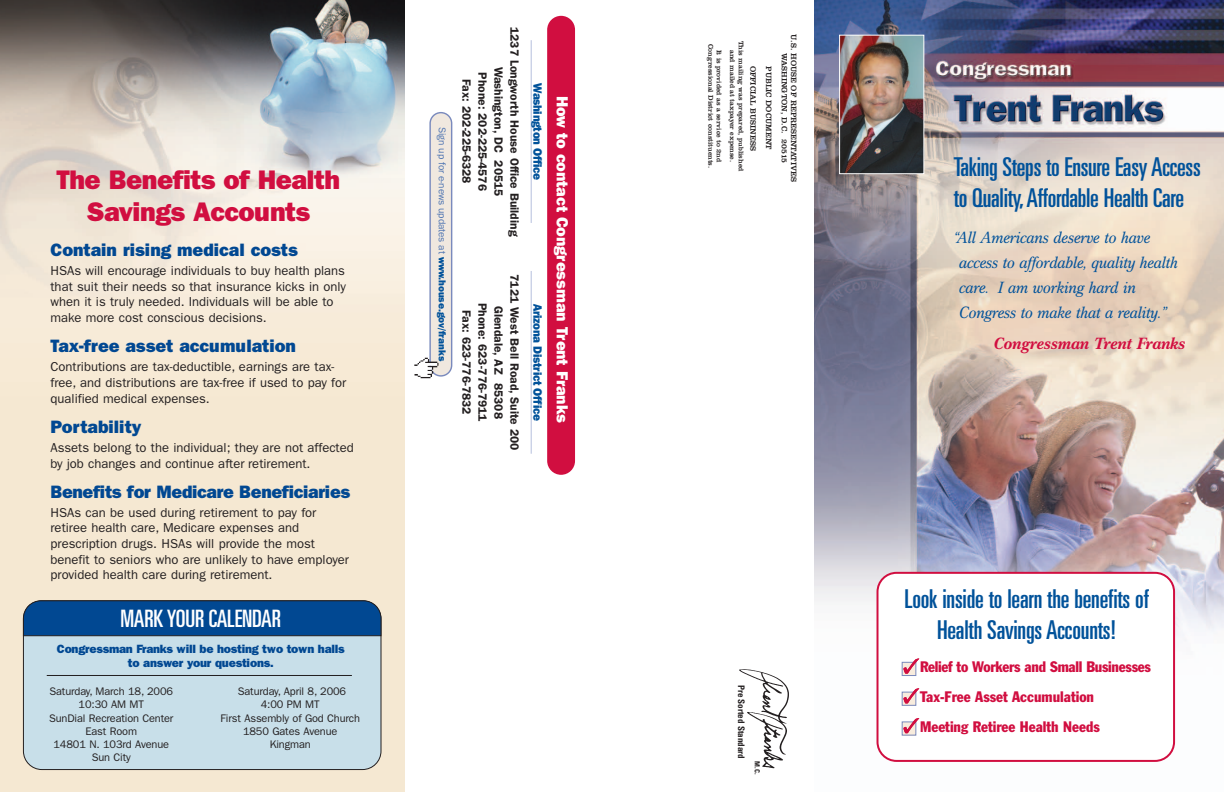
<style>
.page{position:relative;width:1224px;height:792px;background:#fff}
.page>*{position:absolute;margin:0;border:0;box-sizing:border-box;transform-origin:0 0}
.t1{font:800 27px/32.4px "Franklin Gothic";letter-spacing:-.02em;color:#d10e40;text-align:center}
.t2{font:ultra-condensed 26px/31.2px "Univers";letter-spacing:-.01em;color:#01529a;text-align:center}
.t3{font:ultra-condensed 24px "Univers";letter-spacing:-.01em;color:#fff}
.t4{font:800 18px "Franklin Gothic";color:#014892}
.t5{font:800 18px "Franklin Gothic";letter-spacing:-.02em;color:#014892}
.t6{font:italic 16px/25px "Cremona";color:#01529a}
.t7{font:800 16px "Franklin Gothic IT Cby BT";letter-spacing:-.01em;color:#fff}
.t8{font:italic 700 16px "Cremona";color:#d10e40}
.t9{font:condensed 15px/29.8px "Franklin Gothic";color:#d10e40}
.t10{font:13px/15.6px "Franklin Gothic";color:#231f20}
.t11{font:600 12px/16px "Franklin Gothic";color:#231f20;text-align:center}
.t12{font:800 12px/14.4px "Franklin Gothic";letter-spacing:-.02em;color:#014892;text-align:center}
.t13{font:800 12px "Franklin Gothic IT Cby BT";letter-spacing:-.03em;color:#01529a;scale:.95 1}
.t14{font:11px/13.2px "Franklin Gothic";letter-spacing:-.01em;color:#231f20;text-align:center}
.t15{font:10px "Franklin Gothic";letter-spacing:-.01em;color:#4c73b1}
.t16{font:700 condensed 9px "Univers";color:#231f20}
.t17{font:8px/9.6px "Clarendon";color:#231f20;text-align:center}
.t18{font:7px "Clarendon";color:#231f20}
.t19{font:700 condensed 7px "Univers";color:#231f20}
.s1{font-family:"Franklin Gothic IT Cby BT";font-weight:800;color:#01529a}
</style>
<div class="page">
<img style="left:0;top:0;width:1224px;height:792px">
<h1 class="t1" style="left:56px;top:165px;width:285px">The Benefits of Health<br>Savings Accounts</h1>
<h3 class="t4" style="left:50px;top:244px;width:249px">Contain rising medical costs</h3>
<p class="t10" style="left:50px;top:264px;width:297px">HSAs will encourage individuals to buy health plans that suit their needs so that insurance kicks in only when it is truly needed. Individuals will be able to make more cost conscious decisions.</p>
<h3 class="t4" style="left:50px;top:340px;width:247px">Tax-free asset accumulation</h3>
<p class="t10" style="left:50px;top:360px;width:297px">Contributions are tax-deductible, earnings are tax&shy;free, and distributions are tax-free if used to pay for qualified medical expenses.</p>
<h3 class="t4" style="left:50px;top:420px;width:93px">Portability</h3>
<p class="t10" style="left:50px;top:440px;width:305px">Assets belong to the individual; they are not affected by job changes and continue after retirement.</p>
<h3 class="t5" style="left:50px;top:485px;width:301px">Benefits for Medicare Beneficiaries</h3>
<p class="t10" style="left:50px;top:506px;width:300px">HSAs can be used during retirement to pay for retiree health care, Medicare expenses and prescription drugs. HSAs will provide the most benefit to seniors who are unlikely to have employer provided health care during retirement.</p>
<h3 class="t3" style="left:120px;top:610px;width:162px">MARK YOUR CALENDAR</h3>
<p class="t12" style="left:57px;top:642px;width:289px">Congressman Franks will be hosting two town halls to answer your questions.</p>
<p class="t14" style="left:49px;top:686px;width:126px">Saturday, March 18, 2006<br>10:30 AM MT<br>SunDial Recreation Center<br>East Room<br>14801 N. 103rd Avenue<br>Sun City</p>
<p class="t14" style="left:220px;top:686px;width:141px">Saturday, April 8, 2006<br>4:00 PM MT<br>First Assembly of God Church<br>1850 Gates Avenue<br>Kingman</p>
<p class="t15" style="left:446px;top:127px;width:236px;rotate:90deg">Sign up for e-news updates at <span class="s1">www.house.gov/franks</span></p>
<p class="t11" style="left:521px;top:27px;width:211px;rotate:90deg">1237 Longworth House Office Building<br>Washington, DC 20515<br>Phone: 202-225-4576<br>Fax: 202-225-6328</p>
<p class="t11" style="left:521px;top:274px;width:178px;rotate:90deg">7121 West Bell Road, Suite 200<br>Glendale, AZ 85308<br>Phone: 623-776-7911<br>Fax: 623-776-7832</p>
<p class="t13" style="left:542px;top:83px;width:104px;rotate:90deg">Washington Office</p>
<p class="t13" style="left:542px;top:304px;width:124px;rotate:90deg">Arizona District Office</p>
<p class="t7" style="left:568px;top:96px;width:329px;rotate:90deg">How to contact Congressman Trent Franks</p>
<p class="t18" style="left:743px;top:41px;width:132px;rotate:90deg">This mailing was prepared, published</p>
<p class="t18" style="left:713px;top:44px;width:126px;rotate:90deg">Congressional District constituents.</p>
<p class="t18" style="left:721px;top:50px;width:114px;rotate:90deg">It is provided as a service to 2nd</p>
<p class="t18" style="left:735px;top:50px;width:114px;rotate:90deg">and mailed at taxpayer expense.</p>
<p class="t17" style="left:757px;top:66px;width:86px;rotate:90deg">OFFICIAL BUSINESS</p>
<p class="t17" style="left:773px;top:66px;width:85px;rotate:90deg">PUBLIC DOCUMENT</p>
<p class="t17" style="left:798px;top:34px;width:149px;rotate:90deg">U.S. HOUSE OF REPRESENTATIVES<br>WASHINGTON, D.C. 20515</p>
<p class="t16" style="left:745px;top:685px;width:75px;rotate:90deg">Pre Sorted Standard</p>
<p class="t19" style="left:760px;top:761px;width:14px;rotate:90deg">M.C.</p>
<h2 class="t2" style="left:954px;top:153px;width:249px;text-align:left">Taking Steps to Ensure Easy Access to Quality,Affordable Health Care</h2>
<p class="t6" style="left:958px;top:227px;width:220px;text-indent:-6px">“All Americans deserve to have access to affordable, quality health care. I am working hard in<br>Congress to make that a reality.”</p>
<p class="t8" style="left:993px;top:337px;width:193px">Congressman Trent Franks</p>
<h2 class="t2" style="left:904px;top:585px;width:246px">Look inside to learn the benefits of<br>Health Savings Accounts!</h2>
<p class="t9" style="left:920px;top:653px;width:232px">Relief to Workers and Small Businesses<br>Tax-Free Asset Accumulation<br>Meeting Retiree Health Needs</p>
</div>
